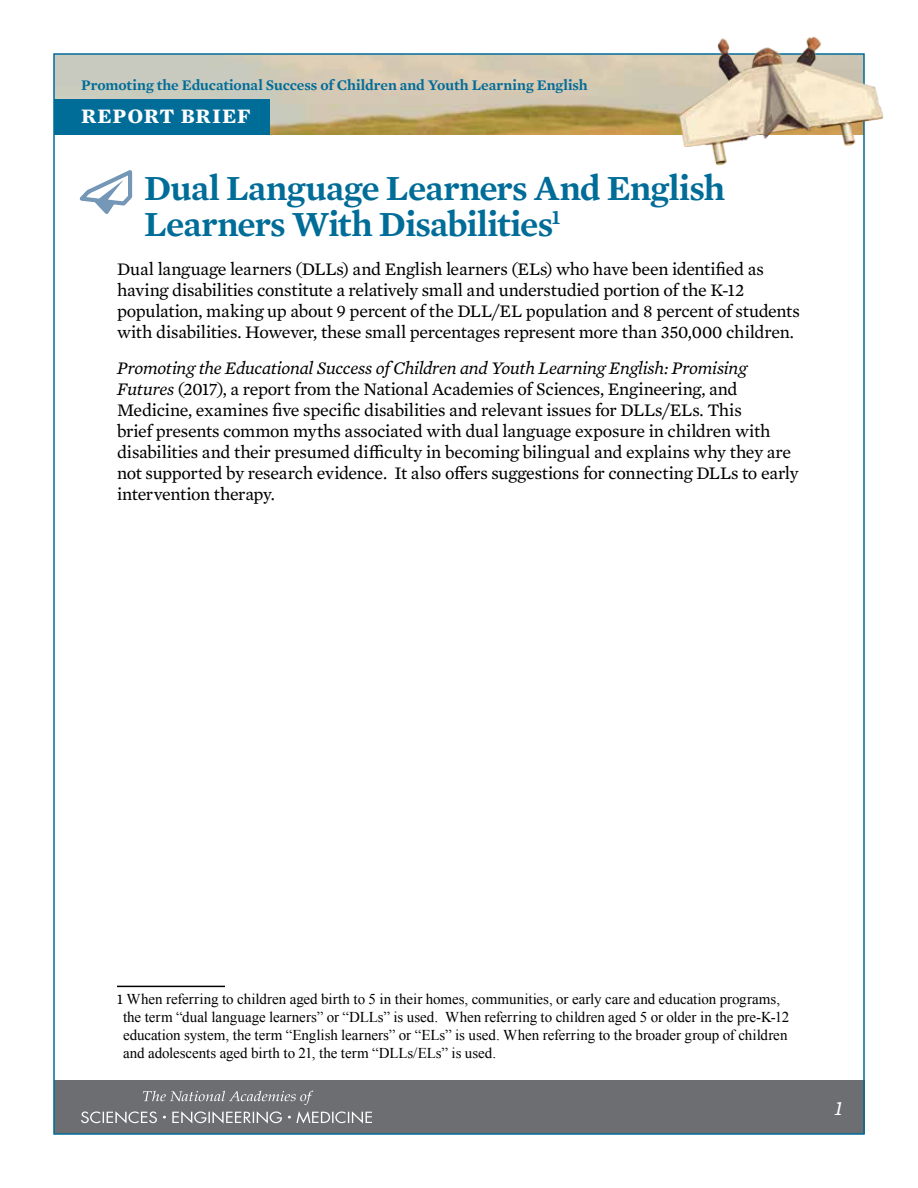
<style>
.page{position:relative;width:918px;height:1188px;background:#fff}
.page>*{position:absolute;margin:0;border:0;box-sizing:border-box;transform-origin:0 0}
.t1{font:600 36px/36px "Mercury Text G2";letter-spacing:-.02em;color:#006c98}
.t2{font:700 21px "Mercury Text G2";letter-spacing:.045em;color:#fff}
.t3{font:italic 21px "Mercury Text G2";color:#fff}
.t4{font:18px/21px "Mercury Text G2";letter-spacing:-.015em;color:#000}
.t5{font:15px/18px "Times New Roman";letter-spacing:-.005em;color:#000}
.t6{font:600 15px "Mercury Text G2";color:#006c98}
.s1{font-style:italic}
.s2{font-family:"Mercury Text G2"}
</style>
<div class="page">
<div style="left:54px;top:1080px;width:811px;height:54px;background:#6d6e71"></div>
<img style="left:56px;top:56px;width:608px;height:79px">
<svg style="left:143px;top:1091px;width:170px;height:14px"></svg>
<svg style="left:81px;top:1111px;width:291px;height:13px"></svg>
<img style="left:664px;top:36px;width:220px;height:137px">
<div style="left:54px;top:99px;width:216px;height:36px;background:#006c98"></div>
<hr style="left:117px;top:986px;width:108px;height:1px;background:#000">
<svg style="left:80px;top:170px;width:52px;height:44px"></svg>
<p class="t6" style="left:81px;top:74px;width:508px">Promoting the Educational Success of Children and Youth Learning English</p>
<p class="t2" style="left:81px;top:100px;width:171px">REPORT BRIEF</p>
<h1 class="t1" style="left:144px;top:168px;width:582px">Dual Language Learners And English<br>Learners With Disabilities<sup>1</sup></h1>
<p class="t4" style="left:117px;top:257px;width:684px">Dual language learners (DLLs) and English learners (ELs) who have been identified as having disabilities constitute a relatively small and understudied portion of the K-12 population, making up about 9 percent of the DLL/EL population and 8 percent of students with disabilities. However, these small percentages represent more than 350,000 children.</p>
<p class="t4" style="left:117px;top:356px;width:683px"><span class="s1">Promoting the Educational Success of Children and Youth Learning English: Promising Futures</span> (2017), a report from the National Academies of Sciences, Engineering, and Medicine, examines five specific disabilities and relevant issues for DLLs/ELs. This<br>brief presents common myths associated with dual language exposure in children with disabilities and their presumed difficulty in becoming bilingual and explains why they are not supported by research evidence. It also offers suggestions for connecting DLLs to early intervention therapy.</p>
<p class="t5" style="left:123px;top:990px;width:668px;text-indent:-6px"><span class="s2">1</span> When referring to children aged birth to 5 in their homes, communities, or early care and education programs, the term “dual language learners” or “DLLs” is used. When referring to children aged 5 or older in the pre-K-12 education system, the term “English learners” or “ELs” is used. When referring to the broader group of children and adolescents aged birth to 21, the term “DLLs/ELs” is used.</p>
<p class="t3" style="left:835px;top:1093px;width:10px">1</p>
</div>
